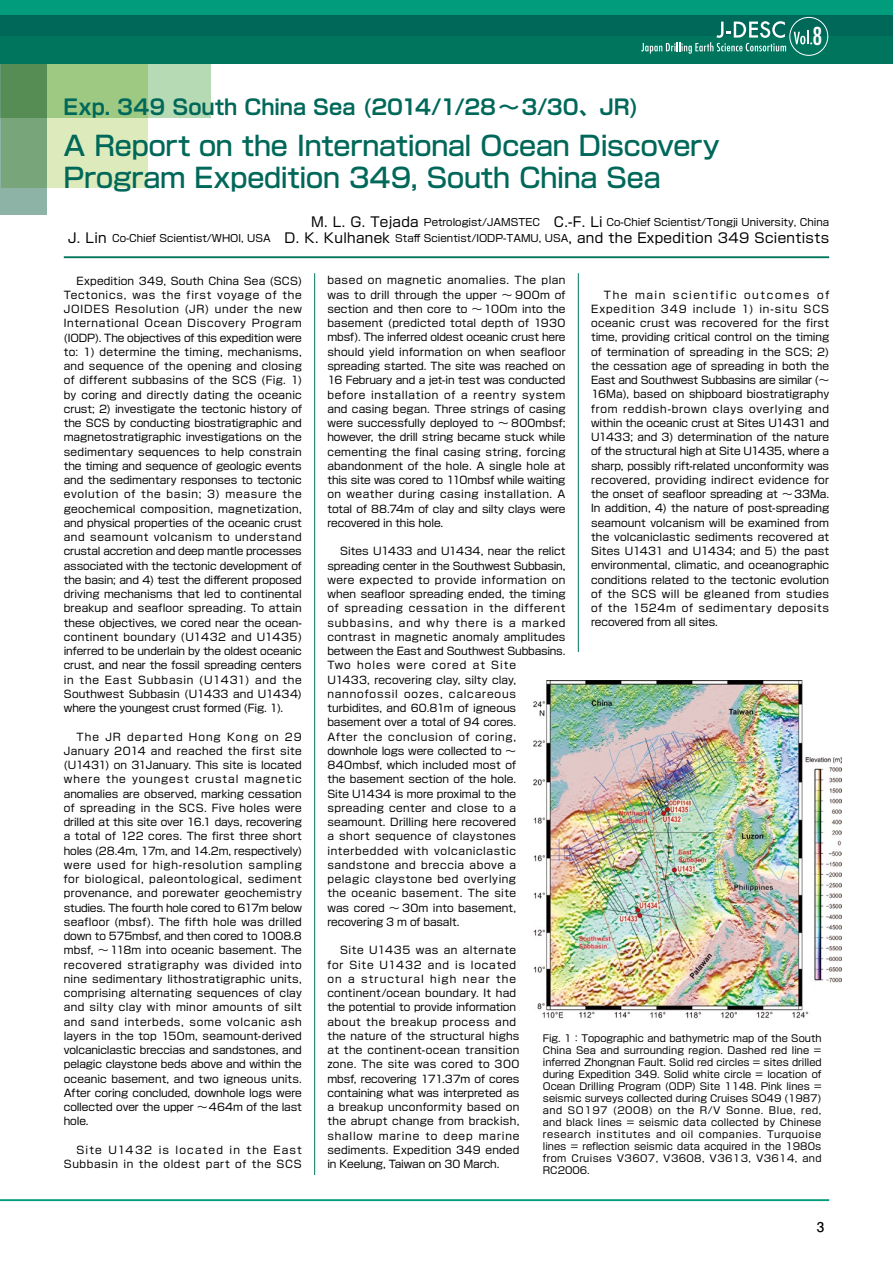
<style>
.page{position:relative;width:893px;height:1263px;background:#fff}
.page>*{position:absolute;margin:0;border:0;box-sizing:border-box;transform-origin:0 0}
.t1{font:500 27px/31.5px "Shin Go Pro";letter-spacing:-.005em;color:#006859}
.t2{font:condensed 24px "Futura";color:#fff}
.t3{font:700 21px "Shin Go Pro De";color:#006859}
.t4{font:700 13.5px "Futo Go B101 Pro";color:#000}
.t5{font:10.5px/14.2px "Shin Go Pro";letter-spacing:.02em;color:#000;text-align:justify}
.t6{font:10.5px/14.2px "Shin Go Pro";letter-spacing:.065em;color:#000;text-align:right}
.t7{font:10.2px/16.5px "Shin Go Pro";color:#000;text-align:right}
.t8{font:9.75px/12px "Shin Go Pro";letter-spacing:.035em;color:#000;text-align:justify}
.s1{font-size:13.5px}
</style>
<div class="page">
<div style="left:1px;top:64px;width:146px;height:123px;background:#ddebbc"></div>
<svg style="left:0;top:118px;width:46px;height:97px;background:#7ea987"></svg>
<svg style="left:0;top:64px;width:210px;height:54px;background:#94c087"></svg>
<hr style="left:0;top:1199px;width:829px;height:2px;background:#009c7c">
<div style="left:0;top:36px;width:893px;height:28px;background:#00755d"></div>
<div style="left:0;top:0;width:893px;height:15px;background:#009c7c"></div>
<div style="left:0;top:15px;width:893px;height:21px;background:#006859"></div>
<svg style="left:641px;top:21px;width:145px;height:33px"></svg>
<div style="left:789px;top:17px;width:39px;height:39px;border:1px solid #fff;border-radius:50%"></div>
<svg style="left:794px;top:30px;width:18px;height:14px"></svg>
<hr style="left:314px;top:273px;width:1px;height:902px;background:#00755d">
<hr style="left:578px;top:273px;width:1px;height:379px;background:#00755d">
<hr style="left:64px;top:256px;width:765px;height:2px;background:#00755d">
<img style="left:533px;top:680px;width:309px;height:339px">
<h3 class="t3" style="left:64px;top:90px;width:576px">Exp. 349 South China Sea (2014/1/28～3/30、JR)</h3>
<h1 class="t1" style="left:64px;top:127px;width:658px">A Report on the International Ocean Discovery<br>Program Expedition 349, South China Sea</h1>
<h2 class="t2" style="left:812px;top:21px;width:11px">8</h2>
<p class="t7" style="left:68px;top:212px;width:763px"><span class="s1">M. L. G. Tejada</span> Petrologist/JAMSTEC<span class="s1">　C.-F. Li</span> Co-Chief Scientist/Tongji University, China<br><span class="s1">J. Lin</span> Co-Chief Scientist/WHOI, USA<span class="s1">　D. K. Kulhanek</span> Staff Scientist/IODP-TAMU, USA<span class="s1">, and the Expedition 349 Scientists</span></p>
<p class="t5" style="left:64px;top:272px;width:240px;text-indent:13px">Expedition 349, South China Sea (SCS)<br>Tectonics, was the first voyage of the JOIDES Resolution (JR) under the new International Ocean Discovery Program (IODP). The objectives of this expedition were to: 1) determine the timing, mechanisms, and sequence of the opening and closing of different subbasins of the SCS (Fig. 1) by coring and directly dating the oceanic crust; 2) investigate the tectonic history of the SCS by conducting biostratigraphic and magnetostratigraphic investigations on the sedimentary sequences to help constrain the timing and sequence of geologic events and the sedimentary responses to tectonic evolution of the basin; 3) measure the geochemical composition, magnetization, and physical properties of the oceanic crust and seamount volcanism to understand crustal accretion and deep mantle processes associated with the tectonic development of the basin; and 4) test the different proposed driving mechanisms that led to continental breakup and seafloor spreading. To attain these objectives, we cored near the ocean&shy;continent boundary (U1432 and U1435) inferred to be underlain by the oldest oceanic crust, and near the fossil spreading centers in the East Subbasin (U1431) and the Southwest Subbasin (U1433 and U1434) where the youngest crust formed (Fig. 1).</p>
<p class="t5" style="left:64px;top:728px;width:240px;text-indent:13px">The JR departed Hong Kong on 29<br>January 2014 and reached the first site (U1431) on 31January. This site is located where the youngest crustal magnetic anomalies are observed, marking cessation of spreading in the SCS. Five holes were drilled at this site over 16.1 days, recovering a total of 122 cores. The first three short holes (28.4m, 17m, and 14.2m, respectively) were used for high-resolution sampling for biological, paleontological, sediment provenance, and porewater geochemistry studies. The fourth hole cored to 617m below seafloor (mbsf). The fifth hole was drilled down to 575mbsf, and then cored to 1008.8 mbsf, 〜118m into oceanic basement. The recovered stratigraphy was divided into nine sedimentary lithostratigraphic units, comprising alternating sequences of clay and silty clay with minor amounts of silt and sand interbeds, some volcanic ash layers in the top 150m, seamount-derived volcaniclastic breccias and sandstones, and pelagic claystone beds above and within the oceanic basement, and two igneous units.<br>After coring concluded, downhole logs were collected over the upper 〜464m of the last hole.</p>
<p class="t6" style="left:64px;top:1141px;width:240px">Site U1432 is located in the East<br>Subbasin in the oldest part of the SCS</p>
<p class="t5" style="left:327px;top:272px;width:240px">based on magnetic anomalies. The plan was to drill through the upper 〜 900m of section and then core to 〜100m into the basement (predicted total depth of 1930 mbsf). The inferred oldest oceanic crust here should yield information on when seafloor spreading started. The site was reached on 16 February and a jet-in test was conducted before installation of a reentry system and casing began. Three strings of casing were successfully deployed to 〜 800mbsf; however, the drill string became stuck while cementing the final casing string, forcing abandonment of the hole. A single hole at this site was cored to 110mbsf while waiting on weather during casing installation. A total of 88.74m of clay and silty clays were recovered in this hole.</p>
<p class="t5" style="left:327px;top:543px;width:240px;text-align:left;text-indent:13px">Sites U1433 and U1434, near the relict spreading center in the Southwest Subbasin, were expected to provide information on when seafloor spreading ended, the timing of spreading cessation in the different subbasins, and why there is a marked contrast in magnetic anomaly amplitudes between the East and Southwest Subbasins.<br>Two holes were cored at Site<br>U1433, recovering clay, silty clay, nannofossil oozes, calcareous turbidites, and 60.81m of igneous basement over a total of 94 cores.<br>After the conclusion of coring, downhole logs were collected to 〜840mbsf, which included most of<br>the basement section of the hole.<br>Site U1434 is more proximal to the spreading center and close to a seamount. Drilling here recovered<br>a short sequence of claystones interbedded with volcaniclastic sandstone and breccia above a<br>pelagic claystone bed overlying<br>the oceanic basement. The site<br>was cored 〜 30m into basement, recovering 3 m of basalt.</p>
<p class="t5" style="left:327px;top:942px;width:194px;text-align:left;text-indent:13px">Site U1435 was an alternate for Site U1432 and is located on a structural high near the continent/ocean boundary. It had the potential to provide information about the breakup process and the nature of the structural highs at the continent-ocean transition zone. The site was cored to 300 mbsf, recovering 171.37m of cores containing what was interpreted as a breakup unconformity based on the abrupt change from brackish, shallow marine to deep marine sediments. Expedition 349 ended in Keelung, Taiwan on 30 March.</p>
<p class="t5" style="left:591px;top:286px;width:240px;text-indent:13px">The main scientific outcomes of Expedition 349 include 1) in-situ SCS oceanic crust was recovered for the first time, providing critical control on the timing of termination of spreading in the SCS; 2) the cessation age of spreading in both the East and Southwest Subbasins are similar (〜16Ma), based on shipboard biostratigraphy from reddish-brown clays overlying and within the oceanic crust at Sites U1431 and U1433; and 3) determination of the nature of the structural high at Site U1435, where a sharp, possibly rift-related unconformity was recovered, providing indirect evidence for the onset of seafloor spreading at 〜33Ma.<br>In addition, 4) the nature of post-spreading seamount volcanism will be examined from the volcaniclastic sediments recovered at Sites U1431 and U1434; and 5) the past environmental, climatic, and oceanographic conditions related to the tectonic evolution of the SCS will be gleaned from studies of the 1524m of sedimentary deposits recovered from all sites.</p>
<p class="t8" style="left:543px;top:1031px;width:280px">Fig. 1：Topographic and bathymetric map of the South China Sea and surrounding region. Dashed red line = inferred Zhongnan Fault. Solid red circles = sites drilled during Expedition 349. Solid white circle = location of Ocean Drilling Program (ODP) Site 1148. Pink lines = seismic surveys collected during Cruises SO49 (1987) and SO197 (2008) on the R/V Sonne. Blue, red, and black lines = seismic data collected by Chinese research institutes and oil companies. Turquoise lines = reflection seismic data acquired in the 1980s from Cruises V3607, V3608, V3613, V3614, and RC2006.</p>
<p class="t4" style="left:817px;top:1216px;width:9px">3</p>
</div>
